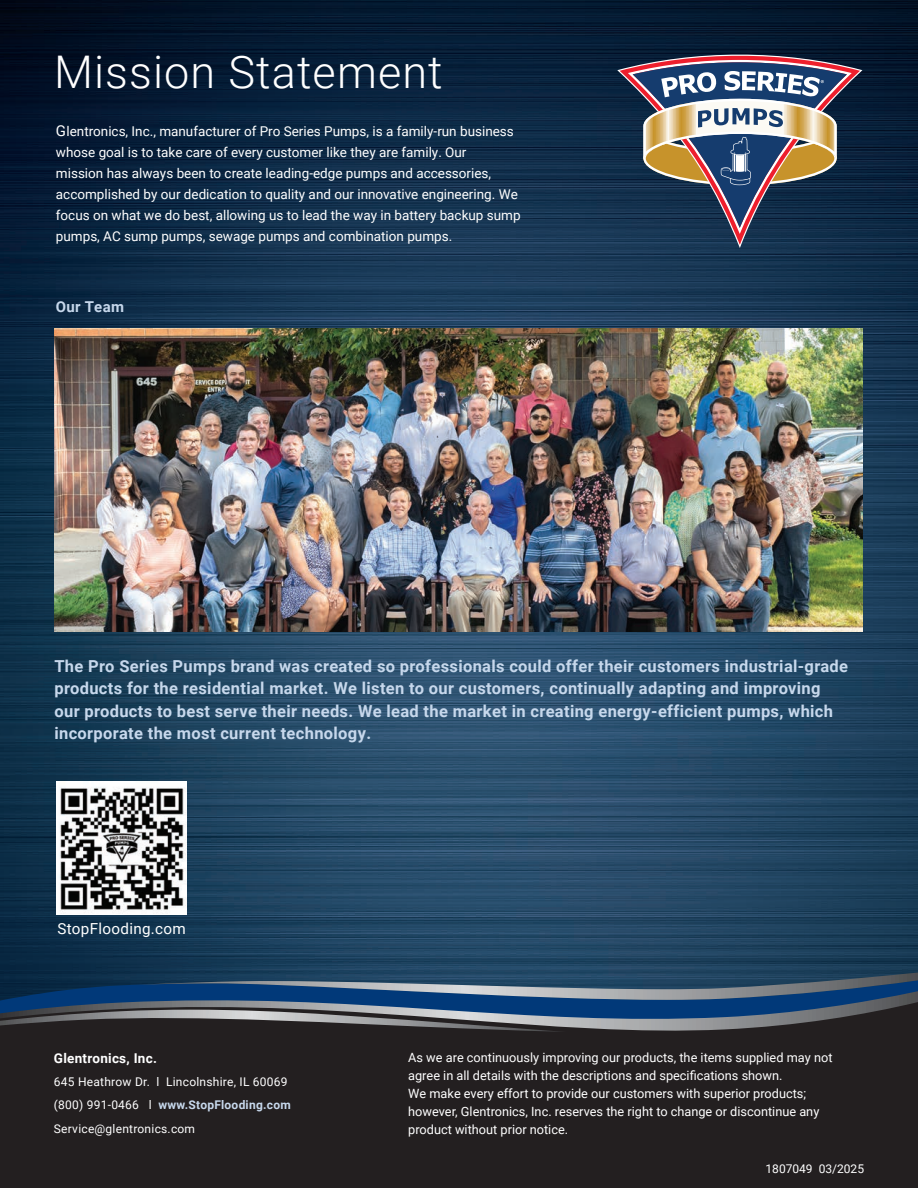
<style>
.page{position:relative;width:918px;height:1188px;background:#fff}
.page>*{position:absolute;margin:0;border:0;box-sizing:border-box;transform-origin:0 0}
.t1{font:300 45px "Roboto";letter-spacing:.025em;color:#fff}
.t2{font:700 16.5px/22.5px "Roboto";letter-spacing:.02em;color:#c7d8ec}
.t3{font:15.15px "Roboto";letter-spacing:.02em;color:#fff}
.t4{font:700 15px "Roboto";letter-spacing:.02em;color:#c7d8ec}
.t5{font:13.5px/21px "Roboto";color:#fff}
.t6{font:700 13.5px "Roboto";letter-spacing:.02em;color:#fff}
.t7{font:12.75px/18px "Roboto";color:#fff}
.t8{font:12px/23.2px "Roboto";letter-spacing:.02em;color:#fff}
.t9{font:12px "Roboto";color:#fff}
.s1{font-size:15px}
.s2{font-weight:700;color:#c7d8ec}
</style>
<div class="page">
<img style="left:0;top:0;width:918px;height:969px">
<div style="left:0;top:1034px;width:918px;height:154px;background:#231f20"></div>
<svg style="left:0;top:969px;width:918px;height:4px;background:#183c58"></svg>
<svg style="left:0;top:973px;width:918px;height:61px;background:#3d536c"></svg>
<img style="left:56px;top:781px;width:131px;height:133px">
<img style="left:54px;top:328px;width:809px;height:303px">
<svg style="left:617px;top:54px;width:245px;height:193px"></svg>
<svg style="left:620px;top:54px;width:240px;height:191px;background:#28314a"></svg>
<svg style="left:628px;top:60px;width:224px;height:174px;background:#646672"></svg>
<h1 class="t1" style="left:54px;top:41px;width:390px">Mission Statement</h1>
<p class="t5" style="left:56px;top:120px;width:466px"><span class="s1">G</span>lentronics, Inc., manufacturer of Pro Series Pumps, is a family-run business whose goal is to take care of every customer like they are family. Our<br>mission has always been to create leading-edge pumps and accessories, accomplished by our dedication to quality and our innovative engineering. We focus on what we do best, allowing us to lead the way in battery backup sump pumps, AC sump pumps, sewage pumps and combination pumps.</p>
<p class="t4" style="left:56px;top:296px;width:70px">Our Team</p>
<p class="t2" style="left:54px;top:654px;width:795px">The Pro Series Pumps brand was created so professionals could offer their customers industrial-grade products for the residential market. We listen to our customers, continually adapting and improving our products to best serve their needs. We lead the market in creating energy-efficient pumps, which incorporate the most current technology.</p>
<p class="t3" style="left:58px;top:918px;width:130px">StopFlooding.com</p>
<p class="t6" style="left:54px;top:1049px;width:105px">Glentronics, Inc.</p>
<p class="t8" style="left:54px;top:1070px;width:238px">645 Heathrow Dr. l Lincolnshire, IL 60069 (800) 991-0466 l <span class="s2">www.StopFlooding.com<br></span>Service@glentronics.com</p>
<p class="t7" style="left:408px;top:1048px;width:426px">As we are continuously improving our products, the items supplied may not agree in all details with the descriptions and specifications shown.<br>We make every effort to provide our customers with superior products; however, Glentronics, Inc. reserves the right to change or discontinue any product without prior notice.</p>
<p class="t9" style="left:766px;top:1160px;width:100px">1807049 03/2025</p>
</div>
